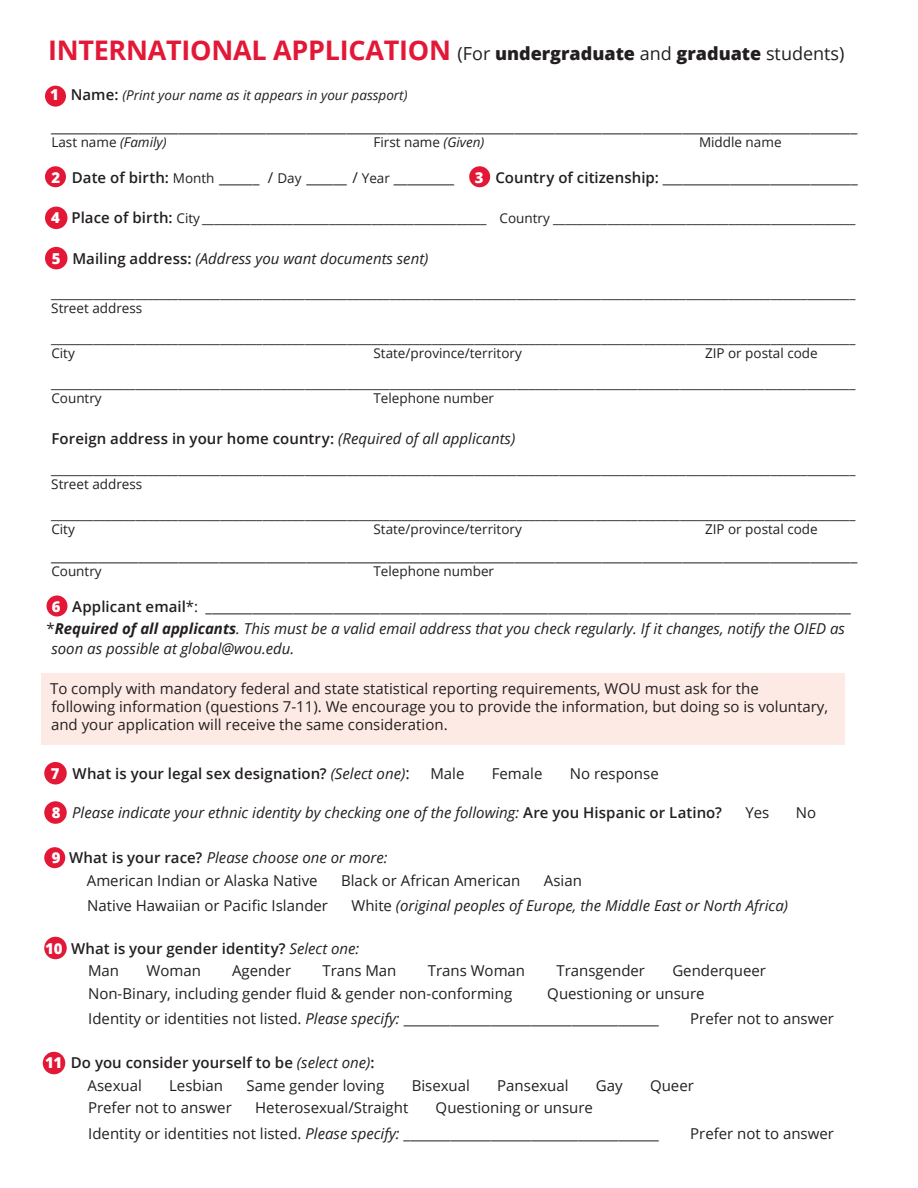
<style>
.page{position:relative;width:918px;height:1188px;background:#fff}
.page>*{position:absolute;margin:0;border:0;box-sizing:border-box;transform-origin:0 0}
.t1{font:700 27px "Open Sans";letter-spacing:-.01em;color:#e31837}
.t2{font:15px/22.5px "Open Sans";color:#231f20}
.t3{font:italic 15px "Open Sans";color:#231f20}
.t4{font:600 15px/22.5px "Open Sans";letter-spacing:.005em;color:#231f20}
.t5{font:13.5px/15px "Open Sans";color:#231f20}
.t6{font:italic 13.5px "Open Sans";color:#231f20}
.s1{font-weight:400;font-size:18px;color:#231f20}
.s2{font-weight:800;font-size:18px;color:#231f20}
.s3{font-weight:800;font-style:normal;font-size:15px;color:#fff}
.s4{font-weight:600;font-style:normal;font-size:15px}
.s5{font-style:italic}
.s6{font-weight:800;color:#fff}
.s7{font-weight:600}
.s8{font-size:13.5px}
.s9{font-weight:800;font-size:15px;color:#fff}
.s10{font-weight:600;font-size:15px}
.s11{font-weight:800;font-style:normal;color:#fff}
.s12{font-weight:600;font-style:normal}
.s13{font-weight:400;font-style:italic}
.s14{font-weight:700;font-style:italic}
.s15{font-weight:400;font-size:16.5px}
.s16{font-style:normal}
.s17{font-weight:400}
</style>
<div class="page">
<div style="left:41px;top:673px;width:804px;height:71px;background:#fdeae4"></div>
<div style="left:43px;top:1052px;width:22px;height:22px;background:#e31837;border-radius:50%"></div>
<div style="left:44px;top:937px;width:23px;height:22px;background:#e31837;border-radius:50%"></div>
<div style="left:44px;top:847px;width:21px;height:21px;background:#e31837;border-radius:50%"></div>
<div style="left:44px;top:762px;width:23px;height:22px;background:#e31837;border-radius:50%"></div>
<div style="left:469px;top:166px;width:21px;height:21px;background:#e31837;border-radius:50%"></div>
<div style="left:45px;top:207px;width:23px;height:22px;background:#e31837;border-radius:50%"></div>
<div style="left:45px;top:166px;width:21px;height:21px;background:#e31837;border-radius:50%"></div>
<div style="left:45px;top:86px;width:21px;height:21px;background:#e31837;border-radius:50%"></div>
<div style="left:44px;top:801px;width:23px;height:23px;background:#e31837;border-radius:50%"></div>
<div style="left:46px;top:596px;width:22px;height:20px;background:#e31837;border-radius:50%"></div>
<div style="left:45px;top:247px;width:23px;height:22px;background:#e31837;border-radius:50%"></div>
<h1 class="t1" style="left:48px;top:31px;width:798px">INTERNATIONAL APPLICATION <span class="s1">(For</span> <span class="s2">undergraduate</span> <span class="s1">and</span> <span class="s2">graduate</span> <span class="s1">students)</span></h1>
<p class="t6" style="left:50px;top:86px;width:359px"><span class="s3">1</span> <span class="s4">Name:</span> (Print your name as it appears in your passport)</p>
<p class="t2" style="left:51px;top:115px;width:808px">________________________________________________________________________________________________________________________</p>
<p class="t5" style="left:51px;top:134px;width:117px">Last name <span class="s5">(Family)</span></p>
<p class="t5" style="left:374px;top:134px;width:112px">First name <span class="s5">(Given)</span></p>
<p class="t5" style="left:699px;top:134px;width:84px">Middle name</p>
<p class="t2" style="left:51px;top:166px;width:404px"><span class="s6">2</span> <span class="s7">Date of birth:</span> <span class="s8">Month</span> ______ / <span class="s8">Day</span> ______ / <span class="s8">Year</span> _________</p>
<p class="t2" style="left:475px;top:166px;width:384px"><span class="s6">3</span> <span class="s7">Country of citizenship:</span> _____________________________</p>
<p class="t5" style="left:51px;top:210px;width:806px"><span class="s9">4</span> <span class="s10">Place of birth:</span> City _______________________________________________ Country __________________________________________________</p>
<p class="t3" style="left:52px;top:248px;width:378px"><span class="s11">5</span> <span class="s12">Mailing address:</span> (Address you want documents sent)</p>
<p class="t5" style="left:51px;top:285px;width:806px">_____________________________________________________________________________________________________________________________________<br>Street address</p>
<p class="t5" style="left:51px;top:330px;width:806px">_____________________________________________________________________________________________________________________________________<br>City</p>
<p class="t5" style="left:374px;top:345px;width:150px">State/province/territory</p>
<p class="t5" style="left:705px;top:345px;width:114px">ZIP or postal code</p>
<p class="t5" style="left:51px;top:375px;width:806px">_____________________________________________________________________________________________________________________________________<br>Country</p>
<p class="t5" style="left:374px;top:390px;width:122px">Telephone number</p>
<p class="t4" style="left:51px;top:427px;width:465px">Foreign address in your home country: <span class="s13">(Required of all applicants)</span></p>
<p class="t5" style="left:51px;top:461px;width:806px">_____________________________________________________________________________________________________________________________________<br>Street address</p>
<p class="t5" style="left:51px;top:506px;width:806px">_____________________________________________________________________________________________________________________________________<br>City</p>
<p class="t5" style="left:374px;top:521px;width:150px">State/province/territory</p>
<p class="t5" style="left:705px;top:521px;width:114px">ZIP or postal code</p>
<p class="t2" style="left:51px;top:544px;width:808px">________________________________________________________________________________________________________________________</p>
<p class="t5" style="left:51px;top:563px;width:52px">Country</p>
<p class="t5" style="left:373px;top:563px;width:122px">Telephone number</p>
<p class="t2" style="left:46px;top:595px;width:806px;text-align:center"><span class="s6">6</span> <span class="s7">Applicant email</span>*: ________________________________________________________________________________________________ *<span class="s14">Required of all applicants</span><span class="s5">. This must be a valid email address that you check regularly. If it changes, notify the OIED as</span></p>
<p class="t3" style="left:51px;top:638px;width:244px">soon as possible at global@wou.edu.</p>
<p class="t2" style="left:50px;top:680px;width:780px;line-height:18px">To comply with mandatory federal and state statistical reporting requirements, WOU must ask for the<br>following information (questions 7-11). We encourage you to provide the information, but doing so is voluntary, and your application will receive the same consideration.</p>
<p class="t4" style="left:51px;top:762px;width:360px"><span class="s6">7</span> What is your legal sex designation? <span class="s13">(Select one)</span><span class="s15">:</span></p>
<p class="t2" style="left:430px;top:762px;width:36px">Male</p>
<p class="t2" style="left:492px;top:762px;width:52px">Female</p>
<p class="t2" style="left:570px;top:762px;width:90px">No response</p>
<p class="t3" style="left:52px;top:802px;width:672px"><span class="s11">8</span> Please indicate your ethnic identity by checking one of the following: <span class="s12">Are you Hispanic or Latino?</span></p>
<p class="t2" style="left:745px;top:801px;width:25px">Yes</p>
<p class="t2" style="left:796px;top:801px;width:22px">No</p>
<p class="t2" style="left:87px;top:846px;width:302px;text-indent:-35px"><span class="s6">9</span> <span class="s7">What is your race?</span> <span class="s5">Please choose one or more:<br></span>American Indian or Alaska Native</p>
<p class="t2" style="left:341px;top:869px;width:181px">Black or African American</p>
<p class="t2" style="left:544px;top:869px;width:39px">Asian</p>
<p class="t2" style="left:87px;top:894px;width:242px">Native Hawaiian or Pacific Islander</p>
<p class="t3" style="left:351px;top:896px;width:438px"><span class="s16">White</span> (original peoples of Europe, the Middle East or North Africa)</p>
<p class="t4" style="left:88px;top:937px;width:273px;text-indent:-43px"><span class="s6">10</span> What is your gender identity? <span class="s13">Select one:<br></span><span class="s17">Man</span></p>
<p class="t2" style="left:146px;top:959px;width:56px">Woman</p>
<p class="t2" style="left:232px;top:959px;width:61px">Agender</p>
<p class="t2" style="left:322px;top:959px;width:76px">Trans Man</p>
<p class="t2" style="left:428px;top:959px;width:99px">Trans Woman</p>
<p class="t2" style="left:556px;top:959px;width:90px">Transgender</p>
<p class="t2" style="left:672px;top:959px;width:95px">Genderqueer</p>
<p class="t2" style="left:88px;top:982px;width:426px">Non-Binary, including gender fluid &amp; gender non-conforming</p>
<p class="t2" style="left:88px;top:980px;width:618px;line-height:25.5px;text-indent:459px">Questioning or unsure<br>Identity or identities not listed. <span class="s5">Please specify:</span> ______________________________________</p>
<p class="t2" style="left:690px;top:1007px;width:145px">Prefer not to answer</p>
<p class="t4" style="left:88px;top:1051px;width:289px;text-indent:-43px"><span class="s6">11</span> Do you consider yourself to be <span class="s13">(select one)</span>:<br><span class="s17">Asexual</span></p>
<p class="t2" style="left:169px;top:1074px;width:55px">Lesbian</p>
<p class="t2" style="left:246px;top:1074px;width:139px">Same gender loving</p>
<p class="t2" style="left:412px;top:1074px;width:60px">Bisexual</p>
<p class="t2" style="left:497px;top:1074px;width:73px">Pansexual</p>
<p class="t2" style="left:596px;top:1074px;width:28px">Gay</p>
<p class="t2" style="left:650px;top:1074px;width:45px">Queer</p>
<p class="t2" style="left:88px;top:1096px;width:145px">Prefer not to answer</p>
<p class="t2" style="left:255px;top:1096px;width:155px">Heterosexual/Straight</p>
<p class="t2" style="left:88px;top:1095px;width:572px;line-height:25.5px;text-indent:347px">Questioning or unsure<br>Identity or identities not listed. <span class="s5">Please specify:</span> ______________________________________</p>
<p class="t2" style="left:690px;top:1122px;width:145px">Prefer not to answer</p>
</div>
